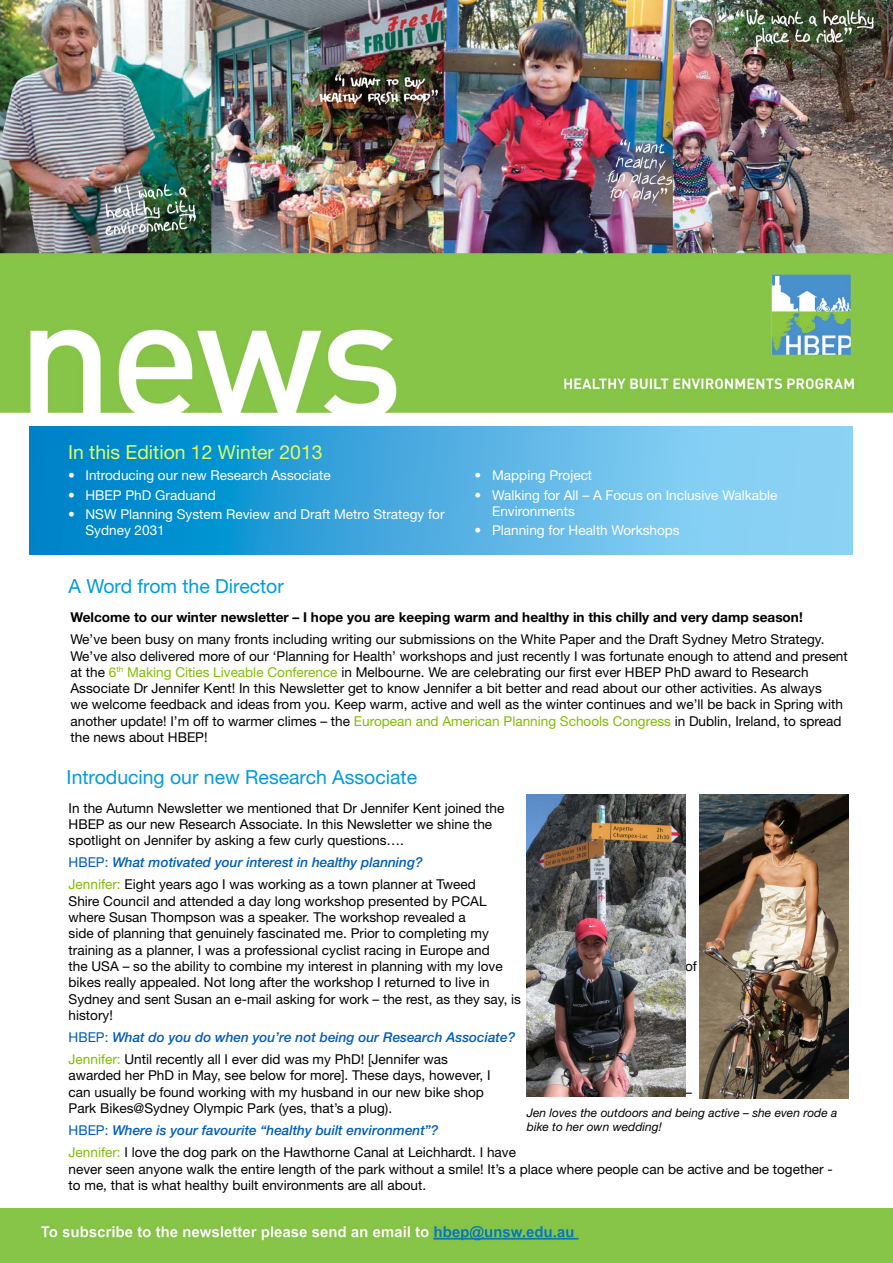
<style>
.page{position:relative;width:893px;height:1263px;background:#fff}
.page>*{position:absolute;margin:0;border:0;box-sizing:border-box;transform-origin:0 0}
.t1{font:19.35px "Helvetica Neue LT Std";color:#009bde}
.t2{font:19.35px "Helvetica Neue LT Std";color:#dcff60}
.t3{font:13.65px/16.4px "Helvetica Neue LT Std";color:#000}
.t4{font:13.65px/16.4px "Helvetica Neue LT Std";color:#fff}
.t5{font:italic 500 13.65px/22.2px "Helvetica Neue LT Std";color:#005db9}
.t6{font:700 13.65px "Helvetica Neue LT Std";color:#000}
.t7{font:italic 12px/14.4px "Helvetica Neue LT Std";color:#000}
.s1{color:#82bc00}
.s2{color:#005db9}
.s3{font-weight:500;font-style:italic;color:#005db9}
.s4{font-weight:400;font-style:normal}
.s5{font-weight:400;font-style:normal;color:#82bc00}
.s6{font-weight:400;font-style:normal;color:#000}
</style>
<div class="page">
<img style="left:0;top:1px;width:893px;height:412px">
<img style="left:0;top:1208px;width:893px;height:55px">
<svg style="left:30px;top:426px;width:823px;height:128px;background:#48ade1"></svg>
<img style="left:699px;top:794px;width:149px;height:304px">
<img style="left:527px;top:794px;width:158px;height:302px">
<h1 class="t2" style="left:68px;top:441px;width:256px">In this Edition 12 Winter 2013</h1>
<p class="t4" style="left:68px;top:467px;width:264px">• Introducing our new Research Associate</p>
<p class="t4" style="left:68px;top:486px;width:149px">• HBEP PhD Graduand</p>
<p class="t4" style="left:86px;top:506px;width:361px;text-indent:-17px">• NSW Planning System Review and Draft Metro Strategy for<br>Sydney 2031</p>
<p class="t4" style="left:475px;top:467px;width:119px">• Mapping Project</p>
<p class="t4" style="left:492px;top:486px;width:287px;text-indent:-17px">• Walking for All – A Focus on Inclusive Walkable<br>Environments</p>
<p class="t4" style="left:475px;top:522px;width:207px">• Planning for Health Workshops</p>
<h1 class="t1" style="left:69px;top:575px;width:217px">A Word from the Director</h1>
<p class="t6" style="left:71px;top:609px;width:734px">Welcome to our winter newsletter – I hope you are keeping warm and healthy in this chilly and very damp season!</p>
<p class="t3" style="left:71px;top:631px;width:779px">We’ve been busy on many fronts including writing our submissions on the White Paper and the Draft Sydney Metro Strategy.<br>We’ve also delivered more of our ‘Planning for Health’ workshops and just recently I was fortunate enough to attend and present at the <span class="s1">6</span><sup>th</sup> <span class="s1">Making Cities Liveable Conference</span> in Melbourne. We are celebrating our first ever HBEP PhD award to Research Associate Dr Jennifer Kent! In this Newsletter get to know Jennifer a bit better and read about our other activities. As always<br>we welcome feedback and ideas from you. Keep warm, active and well as the winter continues and we’ll be back in Spring with another update! I’m off to warmer climes – the <span class="s1">European and American Planning Schools Congress</span> in Dublin, Ireland, to spread the news about HBEP!</p>
<h1 class="t1" style="left:67px;top:765px;width:352px">Introducing our new Research Associate</h1>
<p class="t3" style="left:69px;top:799px;width:437px">In the Autumn Newsletter we mentioned that Dr Jennifer Kent joined the<br>HBEP as our new Research Associate. In this Newsletter we shine the spotlight on Jennifer by asking a few curly questions….</p>
<p class="t3" style="left:69px;top:851px;width:409px;line-height:22.2px"><span class="s2">HBEP:</span> <span class="s3">What motivated your interest in healthy planning?<br></span><span class="s1">Jennifer:</span> Eight years ago I was working as a town planner at Tweed</p>
<p class="t3" style="left:69px;top:892px;width:436px">Shire Council and attended a day long workshop presented by PCAL where Susan Thompson was a speaker. The workshop revealed a<br>side of planning that genuinely fascinated me. Prior to completing my training as a planner, I was a professional cyclist racing in Europe and the USA – so the ability to combine my interest in planning with my love</p>
<p class="t3" style="left:69px;top:974px;width:454px">bikes really appealed. Not long after the workshop I returned to live in<br>Sydney and sent Susan an e-mail asking for work – the rest, as they say, is history!</p>
<p class="t5" style="left:69px;top:1026px;width:448px"><span class="s4">HBEP:</span> What do you do when you’re not being our Research Associate?<br><span class="s5">Jennifer:</span> <span class="s6">Until recently all I ever did was my PhD! [Jennifer was</span></p>
<p class="t3" style="left:69px;top:1067px;width:423px">awarded her PhD in May, see below for more]. These days, however, I can usually be found working with my husband in our new bike shop</p>
<p class="t3" style="left:685px;top:958px;width:13px">of</p>
<p class="t3" style="left:685px;top:1083px;width:8px">–</p>
<p class="t3" style="left:69px;top:1097px;width:449px;line-height:22.2px">Park Bikes@Sydney Olympic Park (yes, that’s a plug).<br><span class="s2">HBEP:</span> <span class="s3">Where is your favourite “healthy built environment”?<br></span><span class="s1">Jennifer:</span> I love the dog park on the Hawthorne Canal at Leichhardt. I have</p>
<p class="t3" style="left:69px;top:1160px;width:766px">never seen anyone walk the entire length of the park without a smile! It’s a place where people can be active and be together - to me, that is what healthy built environments are all about.</p>
<p class="t7" style="left:527px;top:1105px;width:312px">Jen loves the outdoors and being active – she even rode a bike to her own wedding!</p>
</div>
